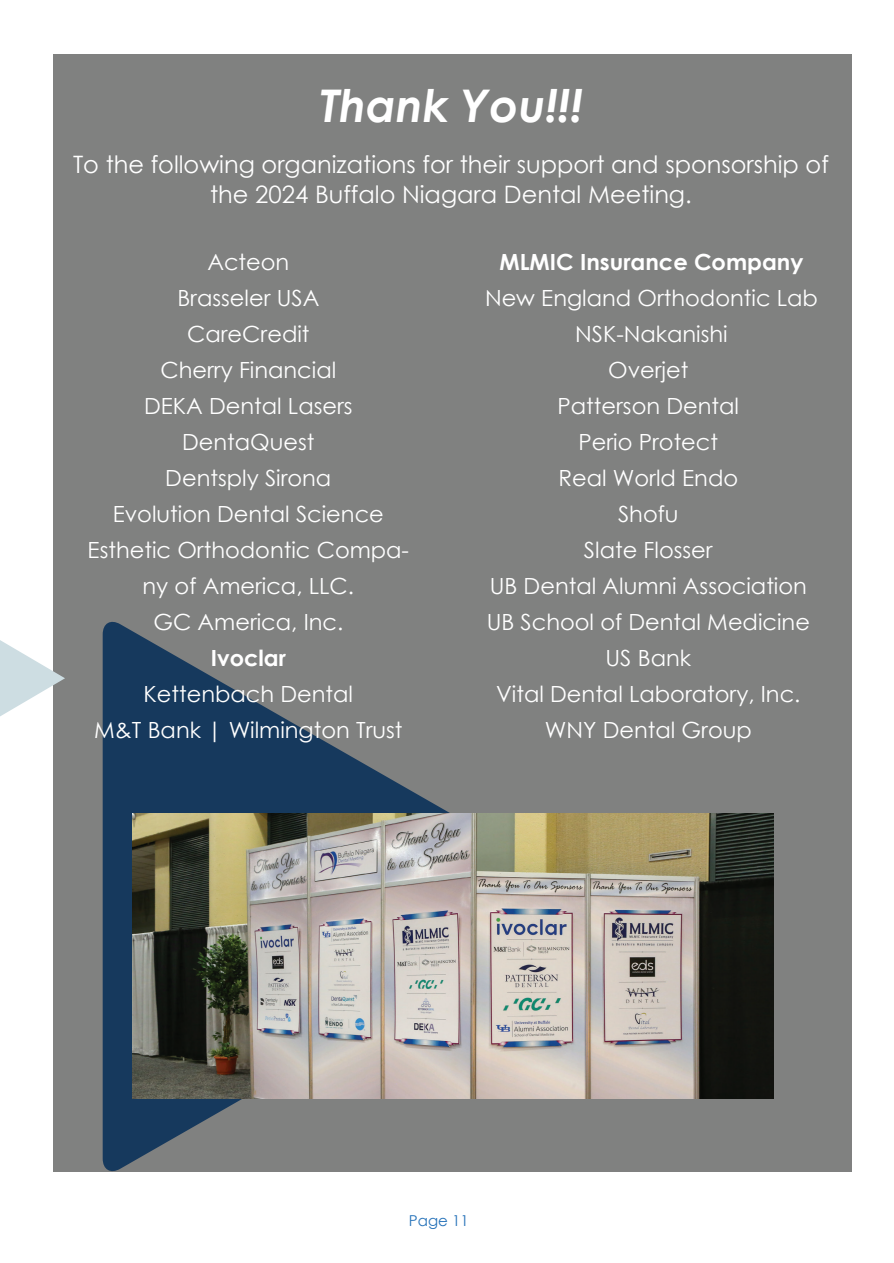
<style>
.page{position:relative;width:894px;height:1263px;background:#fff}
.page>*{position:absolute;margin:0;border:0;box-sizing:border-box;transform-origin:0 0}
.t1{font:italic 700 45px "Century Gothic";color:#fff}
.t2{font:24px/30px "Century Gothic";color:#fff;text-align:center}
.t3{font:22.35px/36px "Century Gothic";color:#fff;text-align:center}
.t4{font:700 22.35px "Century Gothic";color:#fff}
.t5{font:15px "Century Gothic";color:#2672b9}
</style>
<div class="page">
<div style="left:53px;top:54px;width:797px;height:1117px;background:#808180"></div>
<svg style="left:103px;top:621px;width:483px;height:551px"></svg>
<svg style="left:0;top:640px;width:65px;height:76px"></svg>
<img style="left:133px;top:814px;width:640px;height:284px">
<h1 class="t1" style="left:320px;top:72px;width:264px">Thank You!!!</h1>
<p class="t2" style="left:73px;top:149px;width:757px">To the following organizations for their support and sponsorship of the 2024 Buffalo Niagara Dental Meeting.</p>
<p class="t3" style="left:88px;top:244px;width:323px">Acteon<br>Brasseler USA<br>CareCredit<br>Cherry Financial<br>DEKA Dental Lasers<br>DentaQuest<br>Dentsply Sirona<br>Evolution Dental Science<br>Esthetic Orthodontic Compa&shy;ny of America, LLC.<br>GC America, Inc.</p>
<p class="t4" style="left:211px;top:641px;width:77px">Ivoclar</p>
<p class="t3" style="left:94px;top:676px;width:310px">Kettenbach Dental<br>M&amp;T Bank | Wilmington Trust</p>
<p class="t4" style="left:499px;top:245px;width:305px">MLMIC Insurance Company</p>
<p class="t3" style="left:485px;top:280px;width:334px">New England Orthodontic Lab<br>NSK-Nakanishi<br>Overjet<br>Patterson Dental<br>Perio Protect<br>Real World Endo<br>Shofu<br>Slate Flosser<br>UB Dental Alumni Association<br>UB School of Dental Medicine<br>US Bank<br>Vital Dental Laboratory, Inc.<br>WNY Dental Group</p>
<p class="t5" style="left:409px;top:1210px;width:61px">Page 11</p>
</div>
